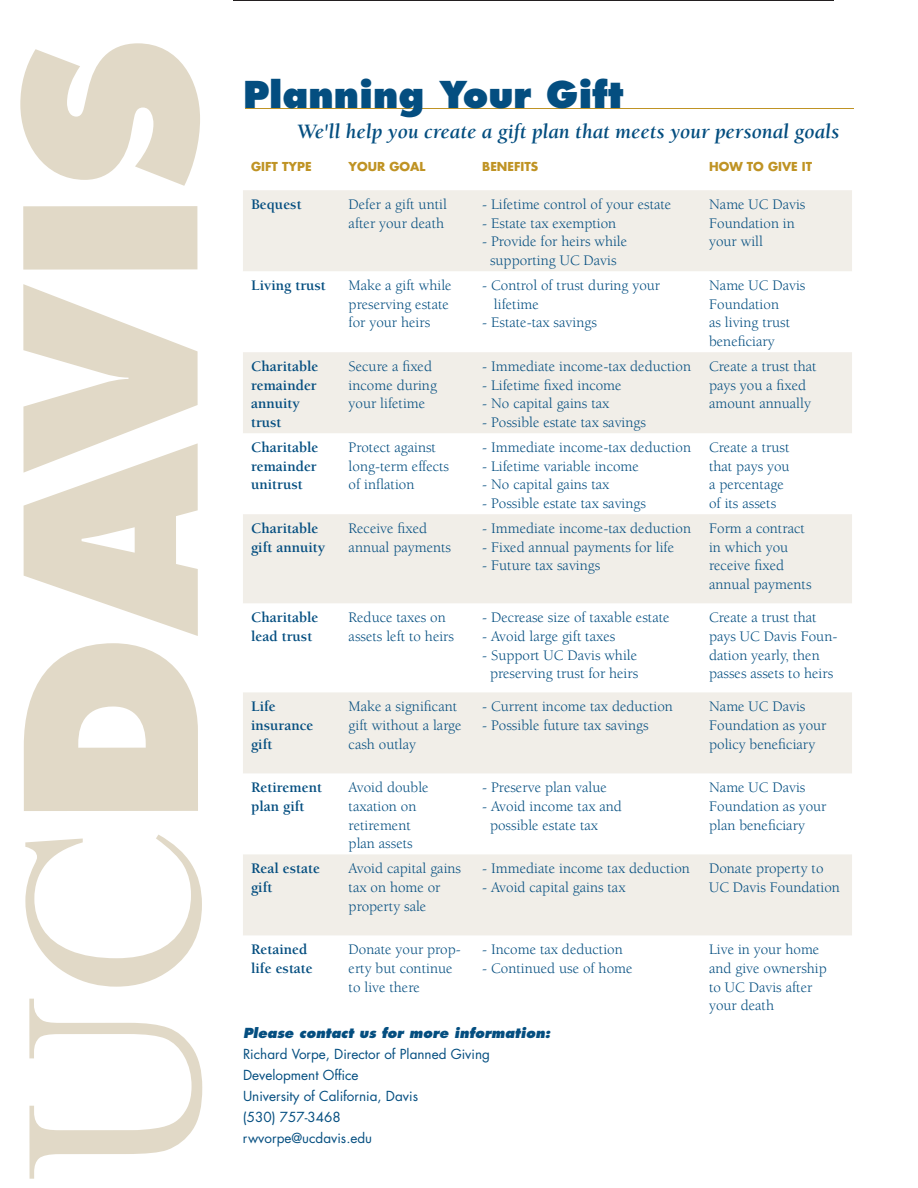
<style>
.page{position:relative;width:918px;height:1188px;background:#fff}
.page>*{position:absolute;margin:0;border:0;box-sizing:border-box;transform-origin:0 0}
.t1{font:800 231px "Futura";color:#e1d9c7}
.t2{font:800 36px "Futura";color:#044e80}
.t3{font:italic 700 21px "Berkeley";color:#044e80}
.t4{font:15px/18.8px "Berkeley";color:#044e80}
.t5{font:700 15px/18.8px "Berkeley";color:#044e80}
.t6{font:13.5px/21px "Futura";color:#044e80}
.t7{font:italic 800 13.5px "Futura";color:#044e80}
.t8{font:700 12px "Futura";color:#bf9324}
.s1{font-family:"Times New Roman";font-weight:400;font-size:255px}
</style>
<div class="page">
<hr style="left:245px;top:108px;width:609px;height:1px;background:#bf9324">
<hr style="left:234px;top:0;width:600px;height:1px;background:#231f20">
<svg style="left:243px;top:190px;width:609px;height:745px;fill:#f1eee8"></svg>
<h1 class="t1" style="left:-35px;top:1180px;width:1144px;rotate:-90deg"><span class="s1">UC</span>DAVIS</h1>
<h2 class="t2" style="left:243px;top:72px;width:382px">Planning Your Gift</h2>
<h3 class="t3" style="left:297px;top:120px;width:544px">We'll help you create a gift plan that meets your personal goals</h3>
<p class="t8" style="left:251px;top:159px;width:62px">GIFT TYPE</p>
<p class="t8" style="left:349px;top:159px;width:78px">YOUR GOAL</p>
<p class="t8" style="left:482px;top:159px;width:58px">BENEFITS</p>
<p class="t8" style="left:709px;top:159px;width:105px">HOW TO GIVE IT</p>
<p class="t5" style="left:251px;top:195px;width:52px">Bequest</p>
<p class="t4" style="left:349px;top:195px;width:100px">Defer a gift until after your death</p>
<p class="t4" style="left:482px;top:195px;width:191px">- Lifetime control of your estate</p>
<p class="t4" style="left:709px;top:195px;width:98px">Name UC Davis<br>Foundation in your will</p>
<p class="t4" style="left:482px;top:214px;width:136px">- Estate tax exemption</p>
<p class="t4" style="left:482px;top:233px;width:146px;text-align:center">- Provide for heirs while supporting UC Davis</p>
<p class="t5" style="left:251px;top:276px;width:76px">Living trust</p>
<p class="t4" style="left:349px;top:276px;width:105px">Make a gift while preserving estate for your heirs</p>
<p class="t4" style="left:494px;top:276px;width:168px;text-indent:-12px">- Control of trust during your lifetime</p>
<p class="t4" style="left:482px;top:314px;width:116px">- Estate-tax savings</p>
<p class="t5" style="left:251px;top:357px;width:69px">Charitable remainder annuity trust</p>
<p class="t4" style="left:349px;top:357px;width:90px">Secure a fixed income during your lifetime</p>
<p class="t4" style="left:482px;top:357px;width:210px">- Immediate income-tax deduction</p>
<p class="t4" style="left:482px;top:376px;width:141px">- Lifetime fixed income</p>
<p class="t4" style="left:482px;top:395px;width:129px">- No capital gains tax</p>
<p class="t4" style="left:482px;top:413px;width:165px">- Possible estate tax savings</p>
<p class="t5" style="left:251px;top:438px;width:69px;text-align:justify">Charitable remainder unitrust</p>
<p class="t4" style="left:349px;top:438px;width:102px">Protect against long-term effects of inflation</p>
<p class="t4" style="left:482px;top:438px;width:210px">- Immediate income-tax deduction</p>
<p class="t4" style="left:482px;top:457px;width:158px">- Lifetime variable income</p>
<p class="t4" style="left:482px;top:476px;width:129px">- No capital gains tax</p>
<p class="t4" style="left:482px;top:494px;width:165px">- Possible estate tax savings</p>
<p class="t5" style="left:251px;top:519px;width:76px">Charitable gift annuity</p>
<p class="t4" style="left:349px;top:519px;width:104px">Receive fixed annual payments</p>
<p class="t4" style="left:482px;top:519px;width:210px">- Immediate income-tax deduction</p>
<p class="t4" style="left:482px;top:538px;width:193px">- Fixed annual payments for life</p>
<p class="t4" style="left:482px;top:557px;width:120px">- Future tax savings</p>
<p class="t5" style="left:251px;top:608px;width:69px">Charitable lead trust</p>
<p class="t4" style="left:349px;top:608px;width:107px">Reduce taxes on assets left to heirs</p>
<p class="t4" style="left:482px;top:608px;width:189px">- Decrease size of taxable estate</p>
<p class="t4" style="left:482px;top:627px;width:135px">- Avoid large gift taxes</p>
<p class="t4" style="left:482px;top:646px;width:158px;text-align:center">- Support UC Davis while preserving trust for heirs</p>
<p class="t5" style="left:251px;top:697px;width:64px">Life insurance gift</p>
<p class="t4" style="left:349px;top:697px;width:115px">Make a significant gift without a large cash outlay</p>
<p class="t4" style="left:482px;top:697px;width:192px">- Current income tax deduction</p>
<p class="t4" style="left:482px;top:716px;width:168px">- Possible future tax savings</p>
<p class="t5" style="left:251px;top:778px;width:72px">Retirement plan gift</p>
<p class="t4" style="left:349px;top:778px;width:82px">Avoid double taxation on retirement plan assets</p>
<p class="t4" style="left:482px;top:778px;width:126px">- Preserve plan value</p>
<p class="t4" style="left:490px;top:797px;width:133px;text-indent:-8px">- Avoid income tax and possible estate tax</p>
<p class="t5" style="left:251px;top:859px;width:71px">Real estate gift</p>
<p class="t4" style="left:349px;top:859px;width:114px">Avoid capital gains tax on home or property sale</p>
<p class="t4" style="left:482px;top:859px;width:209px">- Immediate income tax deduction</p>
<p class="t4" style="left:482px;top:878px;width:145px">- Avoid capital gains tax</p>
<p class="t5" style="left:251px;top:940px;width:63px">Retained life estate</p>
<p class="t4" style="left:349px;top:940px;width:114px">Donate your prop&shy;erty but continue to live there</p>
<p class="t4" style="left:482px;top:940px;width:142px">- Income tax deduction</p>
<p class="t4" style="left:482px;top:959px;width:152px">- Continued use of home</p>
<p class="t7" style="left:243px;top:1025px;width:309px">Please contact us for more information:</p>
<p class="t6" style="left:243px;top:1044px;width:249px">Richard Vorpe, Director of Planned Giving<br>Development Office<br>University of California, Davis<br>(530) 757-3468<br>rwvorpe@ucdavis.edu</p>
<p class="t4" style="left:709px;top:276px;width:98px">Name UC Davis<br>Foundation<br>as living trust beneficiary</p>
<p class="t4" style="left:709px;top:357px;width:109px">Create a trust that pays you a fixed amount annually</p>
<p class="t4" style="left:709px;top:438px;width:82px">Create a trust that pays you a percentage of its assets</p>
<p class="t4" style="left:709px;top:519px;width:104px">Form a contract in which you receive fixed annual payments</p>
<p class="t4" style="left:709px;top:608px;width:130px">Create a trust that pays UC Davis Foun&shy;dation yearly, then passes assets to heirs</p>
<p class="t4" style="left:709px;top:697px;width:119px">Name UC Davis<br>Foundation as your policy beneficiary</p>
<p class="t4" style="left:709px;top:778px;width:119px">Name UC Davis<br>Foundation as your plan beneficiary</p>
<p class="t4" style="left:709px;top:859px;width:132px">Donate property to<br>UC Davis Foundation</p>
<p class="t4" style="left:709px;top:940px;width:119px">Live in your home and give ownership to UC Davis after your death</p>
</div>
